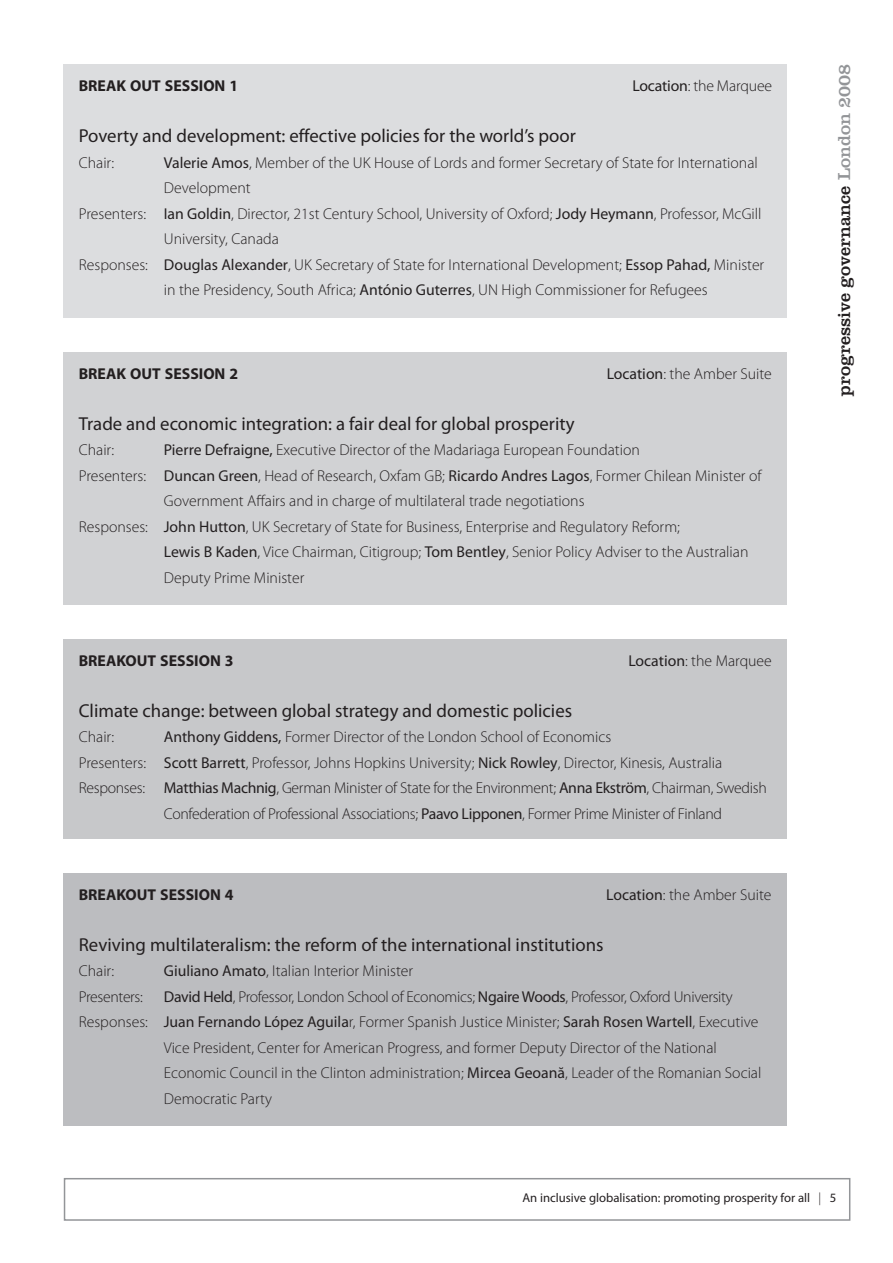
<style>
.page{position:relative;width:893px;height:1263px;background:#fff}
.page>*{position:absolute;margin:0;border:0;box-sizing:border-box;transform-origin:0 0}
.t1{font:18.75px "Myriad Pro";color:#231f20}
.t2{font:18px "Clarendon LT Std";color:#231f20}
.t3{font:300 15.75px "Myriad Pro";color:#231f20}
.t4{font:300 15.75px "Myriad Pro";letter-spacing:-.02em;color:#231f20}
.t5{font:700 15.75px "Myriad Pro";color:#231f20}
.t6{font:12.75px "Myriad Pro";color:#231f20}
.s1{font-weight:400}
.s2{color:#939598}
.s3{font-weight:300}
</style>
<div class="page">
<div style="left:64px;top:1178px;width:786px;height:43px;border:2px solid #939598"></div>
<div style="left:64px;top:64px;width:723px;height:254px;background:#dcdddf"></div>
<div style="left:64px;top:352px;width:723px;height:252px;background:#d1d2d4"></div>
<div style="left:64px;top:639px;width:723px;height:200px;background:#c7c8ca"></div>
<div style="left:64px;top:873px;width:723px;height:252px;background:#bcbdc0"></div>
<p class="t5" style="left:79px;top:80px;width:161px">BREAK OUT SESSION 1</p>
<p class="t3" style="left:632px;top:80px;width:141px"><span class="s1">Location</span>: the Marquee</p>
<p class="t1" style="left:79px;top:129px;width:499px">Poverty and development: effective policies for the world’s poor</p>
<p class="t3" style="left:79px;top:157px;width:37px">Chair:</p>
<p class="t3" style="left:164px;top:157px;width:596px"><span class="s1">Valerie Amos</span>, Member of the UK House of Lords and former Secretary of State for International</p>
<p class="t3" style="left:164px;top:182px;width:88px">Development</p>
<p class="t3" style="left:79px;top:208px;width:684px">Presenters: <span class="s1">Ian Goldin</span>, Director, 21st Century School, University of Oxford; <span class="s1">Jody Heymann</span>, Professor, McGill</p>
<p class="t3" style="left:164px;top:233px;width:117px">University, Canada</p>
<p class="t3" style="left:79px;top:259px;width:687px">Responses: <span class="s1">Douglas Alexander</span>, UK Secretary of State for International Development; <span class="s1">Essop Pahad,</span> Minister</p>
<p class="t3" style="left:164px;top:284px;width:545px">in the Presidency, South Africa; <span class="s1">António Guterres</span>, UN High Commissioner for Refugees</p>
<p class="t5" style="left:79px;top:367px;width:161px">BREAK OUT SESSION 2</p>
<p class="t3" style="left:607px;top:367px;width:167px"><span class="s1">Location</span>: the Amber Suite</p>
<p class="t1" style="left:79px;top:416px;width:497px">Trade and economic integration: a fair deal for global prosperity</p>
<p class="t3" style="left:79px;top:444px;width:37px">Chair:</p>
<p class="t3" style="left:164px;top:444px;width:478px"><span class="s1">Pierre Defraigne,</span> Executive Director of the Madariaga European Foundation</p>
<p class="t3" style="left:79px;top:469px;width:684px">Presenters: <span class="s1">Duncan Green</span>, Head of Research, Oxfam GB; <span class="s1">Ricardo Andres Lagos</span>, Former Chilean Minister of</p>
<p class="t3" style="left:164px;top:495px;width:422px">Government Affairs and in charge of multilateral trade negotiations</p>
<p class="t3" style="left:79px;top:520px;width:603px">Responses: <span class="s1">John Hutton</span>, UK Secretary of State for Business, Enterprise and Regulatory Reform;</p>
<p class="t3" style="left:164px;top:546px;width:586px"><span class="s1">Lewis B Kaden</span>, Vice Chairman, Citigroup; <span class="s1">Tom Bentley</span>, Senior Policy Adviser to the Australian</p>
<p class="t3" style="left:164px;top:571px;width:142px">Deputy Prime Minister</p>
<p class="t5" style="left:79px;top:655px;width:156px">BREAKOUT SESSION 3</p>
<p class="t3" style="left:628px;top:655px;width:145px"><span class="s1">Location</span>: the Marquee</p>
<p class="t1" style="left:79px;top:704px;width:495px">Climate change: between global strategy and domestic policies</p>
<p class="t3" style="left:79px;top:731px;width:37px">Chair:</p>
<p class="t3" style="left:164px;top:731px;width:449px"><span class="s1">Anthony Giddens,</span> Former Director of the London School of Economics</p>
<p class="t3" style="left:79px;top:757px;width:645px">Presenters: <span class="s1">Scott Barrett</span>, Professor, Johns Hopkins University; <span class="s1">Nick Rowley</span>, Director, Kinesis, Australia</p>
<p class="t4" style="left:79px;top:782px;width:689px">Responses: <span class="s1">Matthias Machnig</span>, German Minister of State for the Environment; <span class="s1">Anna Ekström</span>, Chairman, Swedish</p>
<p class="t4" style="left:164px;top:808px;width:560px">Confederation of Professional Associations; <span class="s1">Paavo Lipponen</span>, Former Prime Minister of Finland</p>
<p class="t5" style="left:79px;top:888px;width:156px">BREAKOUT SESSION 4</p>
<p class="t3" style="left:606px;top:888px;width:167px"><span class="s1">Location</span>: the Amber Suite</p>
<p class="t1" style="left:79px;top:937px;width:526px">Reviving multilateralism: the reform of the international institutions</p>
<p class="t3" style="left:79px;top:965px;width:37px">Chair:</p>
<p class="t3" style="left:164px;top:965px;width:251px"><span class="s1">Giuliano Amato</span>, Italian Interior Minister</p>
<p class="t4" style="left:79px;top:990px;width:66px">Presenters:</p>
<p class="t4" style="left:164px;top:990px;width:571px"><span class="s1">David Held</span>, Professor, London School of Economics; <span class="s1">Ngaire Woods</span>, Professor, Oxford University</p>
<p class="t3" style="left:79px;top:1016px;width:681px">Responses: <span class="s1">Juan Fernando López Aguila</span>r, Former Spanish Justice Minister; <span class="s1">Sarah Rosen Wartell</span>, Executive</p>
<p class="t3" style="left:164px;top:1041px;width:555px">Vice President, Center for American Progress, and former Deputy Director of the National</p>
<p class="t3" style="left:164px;top:1067px;width:599px">Economic Council in the Clinton administration; <span class="s1">Mircea Geoană</span>, Leader of the Romanian Social</p>
<p class="t3" style="left:164px;top:1092px;width:110px">Democratic Party</p>
<p class="t2" style="left:838px;top:396px;width:334px;rotate:-90deg">progressive governance <span class="s2">London 2008</span></p>
<p class="t6" style="left:522px;top:1193px;width:315px">An inclusive globalisation: promoting prosperity for all <span class="s3">|</span> 5</p>
</div>
